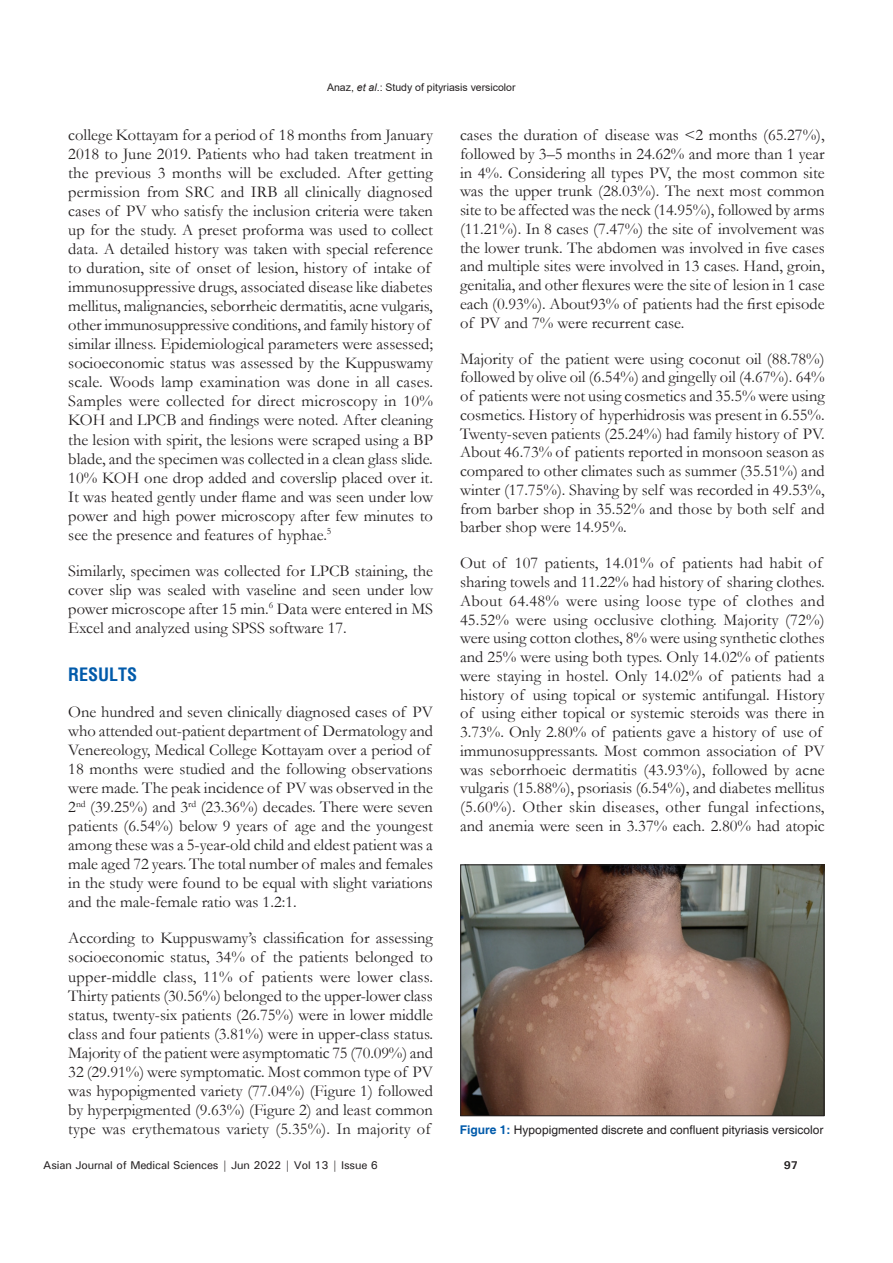
<style>
.page{position:relative;width:893px;height:1263px;background:#fff}
.page>*{position:absolute;margin:0;border:0;box-sizing:border-box;transform-origin:0 0}
.t1{font:700 condensed 18px "Helvetica";color:#015aaa}
.TX{font:16.5px/19px "Garamond";color:#231f20;text-align:justify}
.FGC{font:12px "Helvetica";color:#231f20}
.t2{font:500 11.25px "Univers";letter-spacing:-.01em;color:#231f20}
.t3{font:700 11.25px "Univers";color:#231f20}
.t4{font:10.5px "Arial";color:#231f20}
.s1{font-style:italic}
.s2{font-weight:700;color:#015aaa}
</style>
<div class="page">
<img style="left:462px;top:867px;width:360px;height:247px">
<div style="left:460px;top:865px;width:364px;height:251px;border:1px solid #231f20"></div>
<p class="t4" style="left:327px;top:80px;width:190px">Anaz, <span class="s1">et al</span>.: Study of pityriasis versicolor</p>
<p class="TX" style="left:68px;top:125px;width:366px;text-align:left">college Kottayam for a period of 18 months from January 2018 to June 2019. Patients who had taken treatment in the previous 3 months will be excluded. After getting permission from SRC and IRB all clinically diagnosed cases of PV who satisfy the inclusion criteria were taken up for the study. A preset proforma was used to collect data. A detailed history was taken with special reference to duration, site of onset of lesion, history of intake of immunosuppressive drugs, associated disease like diabetes mellitus, malignancies, seborrheic dermatitis, acne vulgaris, other immunosuppressive conditions, and family history of similar illness. Epidemiological parameters were assessed; socioeconomic status was assessed by the Kuppuswamy scale. Woods lamp examination was done in all cases.<br>Samples were collected for direct microscopy in 10% KOH and LPCB and findings were noted. After cleaning the lesion with spirit, the lesions were scraped using a BP blade, and the specimen was collected in a clean glass slide.<br>10% KOH one drop added and coverslip placed over it.<br>It was heated gently under flame and was seen under low power and high power microscopy after few minutes to see the presence and features of hyphae.<sup>5</sup></p>
<p class="TX" style="left:68px;top:561px;width:366px">Similarly, specimen was collected for LPCB staining, the cover slip was sealed with vaseline and seen under low power microscope after 15 min.<sup>6</sup> Data were entered in MS Excel and analyzed using SPSS software 17.</p>
<h1 class="t1" style="left:68px;top:662px;width:71px">RESULTS</h1>
<p class="TX" style="left:68px;top:702px;width:366px;text-align:left">One hundred and seven clinically diagnosed cases of PV who attended out-patient department of Dermatology and Venereology, Medical College Kottayam over a period of 18 months were studied and the following observations were made. The peak incidence of PV was observed in the 2<sup>nd</sup> (39.25%) and 3<sup>rd</sup> (23.36%) decades. There were seven patients (6.54%) below 9 years of age and the youngest among these was a 5-year-old child and eldest patient was a male aged 72 years. The total number of males and females in the study were found to be equal with slight variations and the male-female ratio was 1.2:1.</p>
<p class="TX" style="left:68px;top:928px;width:366px">According to Kuppuswamy’s classification for assessing socioeconomic status, 34% of the patients belonged to upper-middle class, 11% of patients were lower class.<br>Thirty patients (30.56%) belonged to the upper-lower class status, twenty-six patients (26.75%) were in lower middle class and four patients (3.81%) were in upper-class status.<br>Majority of the patient were asymptomatic 75 (70.09%) and 32 (29.91%) were symptomatic. Most common type of PV was hypopigmented variety (77.04%) (Figure 1) followed by hyperpigmented (9.63%) (Figure 2) and least common type was erythematous variety (5.35%). In majority of</p>
<p class="TX" style="left:460px;top:125px;width:366px">cases the duration of disease was &lt;2 months (65.27%), followed by 3–5 months in 24.62% and more than 1 year in 4%. Considering all types PV, the most common site was the upper trunk (28.03%). The next most common site to be affected was the neck (14.95%), followed by arms (11.21%). In 8 cases (7.47%) the site of involvement was the lower trunk. The abdomen was involved in five cases and multiple sites were involved in 13 cases. Hand, groin, genitalia, and other flexures were the site of lesion in 1 case each (0.93%). About93% of patients had the first episode of PV and 7% were recurrent case.</p>
<p class="TX" style="left:460px;top:349px;width:366px">Majority of the patient were using coconut oil (88.78%) followed by olive oil (6.54%) and gingelly oil (4.67%). 64% of patients were not using cosmetics and 35.5% were using cosmetics. History of hyperhidrosis was present in 6.55%.<br>Twenty-seven patients (25.24%) had family history of PV.<br>About 46.73% of patients reported in monsoon season as compared to other climates such as summer (35.51%) and winter (17.75%). Shaving by self was recorded in 49.53%, from barber shop in 35.52% and those by both self and barber shop were 14.95%.</p>
<p class="TX" style="left:460px;top:553px;width:366px;text-align:left">Out of 107 patients, 14.01% of patients had habit of sharing towels and 11.22% had history of sharing clothes.<br>About 64.48% were using loose type of clothes and 45.52% were using occlusive clothing. Majority (72%) were using cotton clothes, 8% were using synthetic clothes and 25% were using both types. Only 14.02% of patients were staying in hostel. Only 14.02% of patients had a history of using topical or systemic antifungal. History of using either topical or systemic steroids was there in 3.73%. Only 2.80% of patients gave a history of use of immunosuppressants. Most common association of PV was seborrhoeic dermatitis (43.93%), followed by acne vulgaris (15.88%), psoriasis (6.54%), and diabetes mellitus (5.60%). Other skin diseases, other fungal infections, and anemia were seen in 3.37% each. 2.80% had atopic</p>
<p class="FGC" style="left:460px;top:1122px;width:365px"><span class="s2">Figure 1:</span> Hypopigmented discrete and confluent pityriasis versicolor</p>
<p class="t2" style="left:43px;top:1157px;width:336px">Asian Journal of Medical Sciences | Jun 2022 | Vol 13 | Issue 6</p>
<p class="t3" style="left:784px;top:1157px;width:16px">97</p>
</div>
